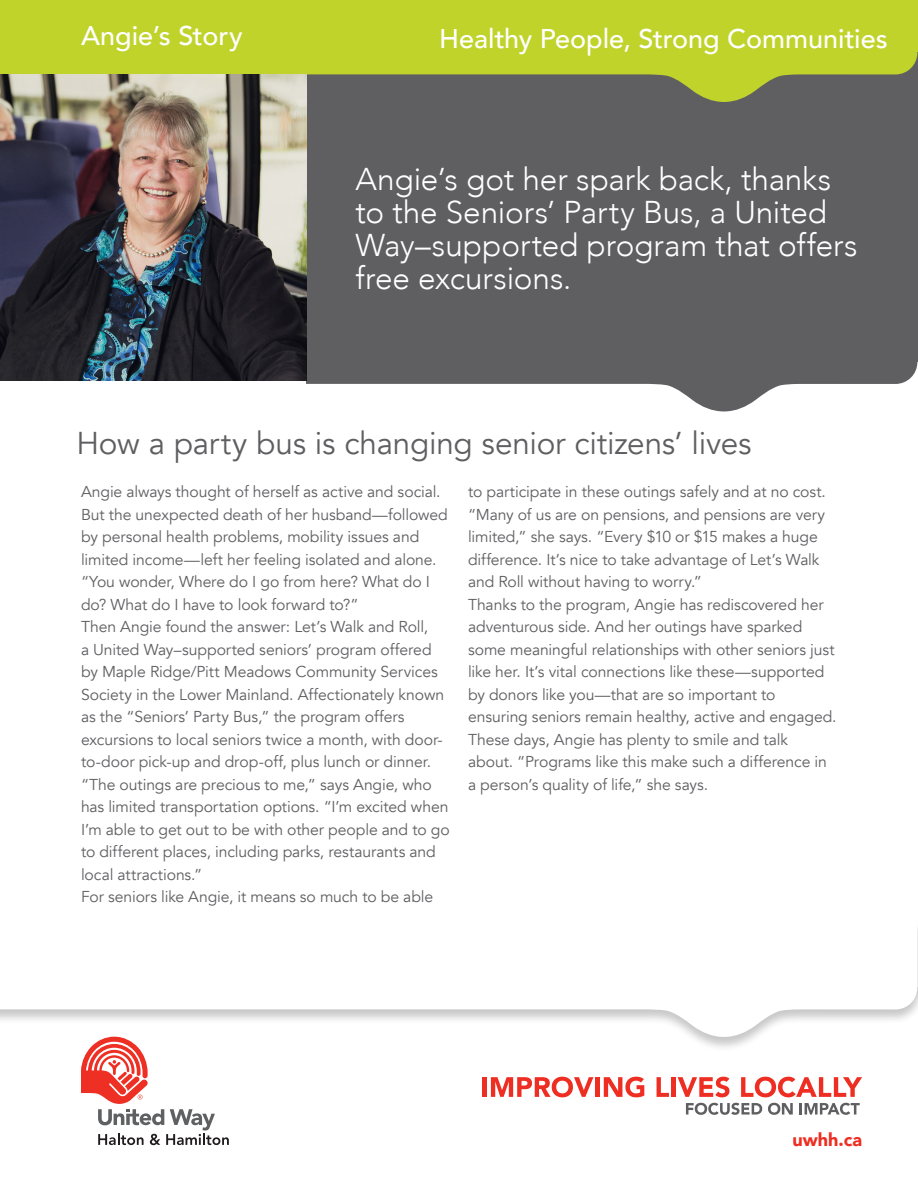
<style>
.page{position:relative;width:918px;height:1188px;background:#fff}
.page>*{position:absolute;margin:0;border:0;box-sizing:border-box;transform-origin:0 0}
.t1{font:300 31.5px/33px "Avenir";letter-spacing:-.005em;color:#fff}
.t2{font:31.5px "Avenir";letter-spacing:-.005em;color:#5f5f62}
.t3{font:500 27px "Avenir";color:#fff}
.t4{font:900 18px "Avenir";color:#ee2e22}
.Body_text{font:15.75px/22.5px "Avenir";letter-spacing:-.005em;color:#5f5f62}
</style>
<div class="page">
<svg style="left:307px;top:102px;width:610px;height:309px;background:#6b6b6e"></svg>
<svg style="left:0;top:0;width:916px;height:102px;background:#aebe34"></svg>
<svg style="left:916px;top:0;width:2px;height:361px"></svg>
<svg style="left:0;top:992px;width:917px;height:45px"></svg>
<hr style="left:483px;top:1077px;width:4px;height:20px;background:#ee2e22">
<svg style="left:491px;top:1077px;width:102px;height:20px"></svg>
<div style="left:595px;top:1077px;width:5px;height:20px;background:#ee2e22"></div>
<svg style="left:604px;top:1077px;width:40px;height:20px"></svg>
<svg style="left:657px;top:1077px;width:12px;height:20px"></svg>
<div style="left:671px;top:1077px;width:5px;height:20px;background:#ee2e22"></div>
<svg style="left:678px;top:1077px;width:51px;height:20px"></svg>
<svg style="left:741px;top:1077px;width:121px;height:20px"></svg>
<svg style="left:686px;top:1103px;width:76px;height:12px"></svg>
<svg style="left:768px;top:1103px;width:25px;height:12px"></svg>
<svg style="left:800px;top:1103px;width:60px;height:12px"></svg>
<svg style="left:81px;top:1037px;width:148px;height:108px"></svg>
<img style="left:0;top:74px;width:307px;height:307px">
<p class="t3" style="left:81px;top:12px;width:163px">Angie’s Story</p>
<h2 class="t3" style="left:439px;top:15px;width:450px">Healthy People, Strong Communities</h2>
<p class="t1" style="left:356px;top:163px;width:504px">Angie’s got her spark back, thanks to the Seniors’ Party Bus, a United<br>Way–supported program that offers free excursions.</p>
<p class="t2" style="left:76px;top:424px;width:677px">How a party bus is changing senior citizens’ lives</p>
<p class="Body_text" style="left:468px;top:481px;width:360px">to participate in these outings safely and at no cost. “Many of us are on pensions, and pensions are very limited,” she says. “Every $10 or $15 makes a huge difference. It’s nice to take advantage of Let’s Walk and Roll without having to worry.”</p>
<p class="Body_text" style="left:468px;top:594px;width:370px">Thanks to the program, Angie has rediscovered her adventurous side. And her outings have sparked some meaningful relationships with other seniors just like her. It’s vital connections like these—supported by donors like you—that are so important to ensuring seniors remain healthy, active and engaged.<br>These days, Angie has plenty to smile and talk about. “Programs like this make such a difference in a person’s quality of life,” she says.</p>
<p class="Body_text" style="left:81px;top:481px;width:368px">Angie always thought of herself as active and social.<br>But the unexpected death of her husband—followed by personal health problems, mobility issues and limited income—left her feeling isolated and alone. “You wonder, Where do I go from here? What do I do? What do I have to look forward to?”</p>
<p class="Body_text" style="left:81px;top:616px;width:365px">Then Angie found the answer: Let’s Walk and Roll,<br>a United Way–supported seniors’ program offered by Maple Ridge/Pitt Meadows Community Services Society in the Lower Mainland. Affectionately known as the “Seniors’ Party Bus,” the program offers excursions to local seniors twice a month, with door&shy;to-door pick-up and drop-off, plus lunch or dinner.</p>
<p class="Body_text" style="left:81px;top:774px;width:370px">“The outings are precious to me,” says Angie, who has limited transportation options. “I’m excited when I’m able to get out to be with other people and to go to different places, including parks, restaurants and local attractions.”</p>
<p class="Body_text" style="left:81px;top:886px;width:354px">For seniors like Angie, it means so much to be able</p>
<p class="t4" style="left:792px;top:1124px;width:71px">uwhh.ca</p>
</div>
